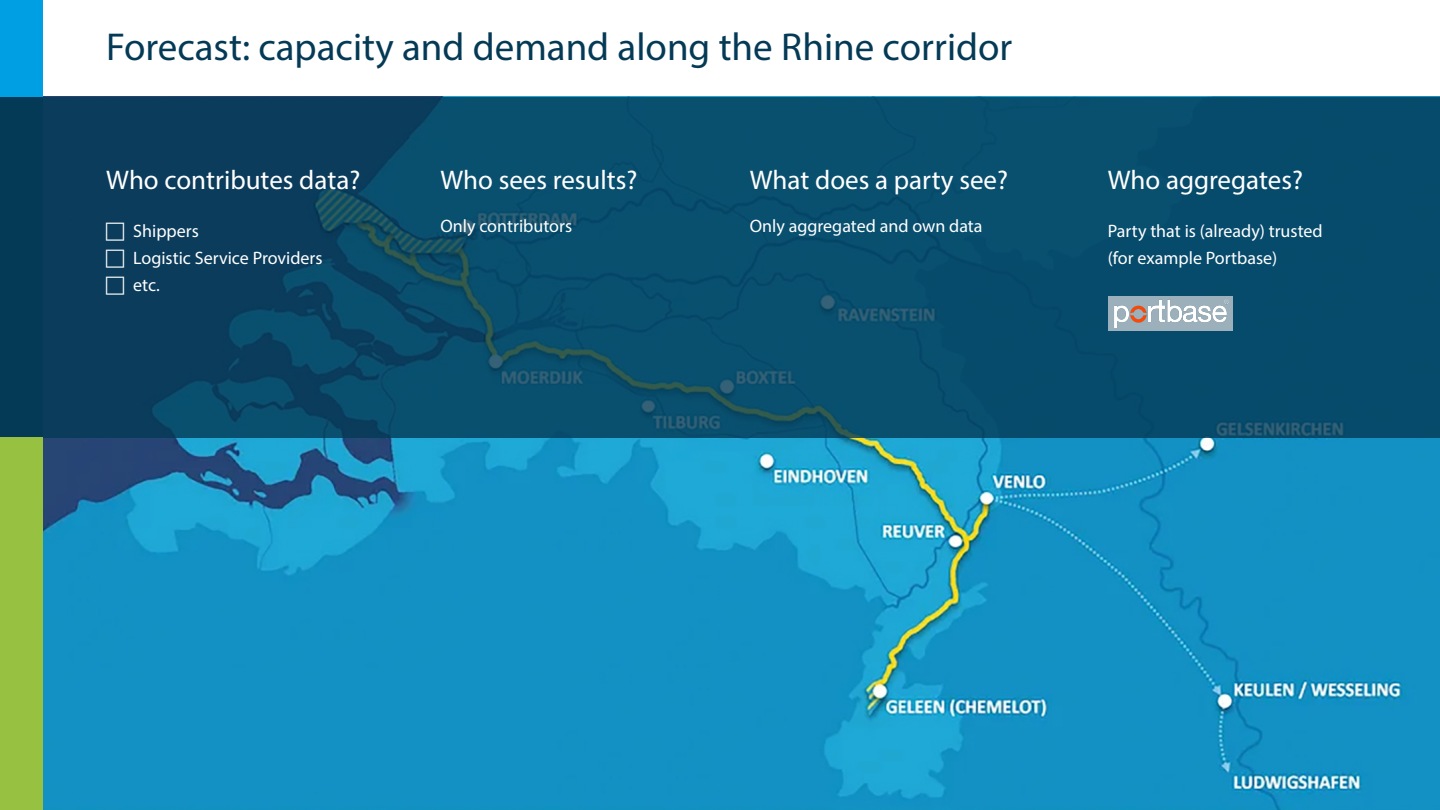
<style>
.page{position:relative;width:1440px;height:810px;background:#fff}
.page>*{position:absolute;margin:0;border:0;box-sizing:border-box;transform-origin:0 0}
.t1{font:39px "Myriad Pro";color:#043a56}
.t2{font:27px "Myriad Pro";color:#fff}
.t3{font:18px/27px "Myriad Pro";color:#fff}
</style>
<div class="page">
<img style="left:43px;top:97px;width:1397px;height:712px">
<div style="left:43px;top:98px;width:1397px;height:340px;background:linear-gradient(to right,#0c4362,#075171)"></div>
<div style="left:0;top:0;width:43px;height:98px;background:#009fe3"></div>
<div style="left:0;top:98px;width:43px;height:340px;background:#043a56"></div>
<div style="left:0;top:437px;width:43px;height:373px;background:#97c140"></div>
<div style="left:1108px;top:296px;width:125px;height:35px;background:#9bb0bb"></div>
<img style="left:1114px;top:299px;width:115px;height:29px">
<svg style="left:106px;top:223px;width:18px;height:18px"></svg>
<svg style="left:106px;top:250px;width:18px;height:18px"></svg>
<svg style="left:106px;top:277px;width:18px;height:18px"></svg>
<h1 class="t1" style="left:106px;top:23px;width:908px">Forecast: capacity and demand along the Rhine corridor</h1>
<h2 class="t2" style="left:106px;top:163px;width:256px">Who contributes data?</h2>
<p class="t3" style="left:133px;top:217px;width:191px">Shippers<br>Logistic Service Providers etc.</p>
<h2 class="t2" style="left:440px;top:163px;width:199px">Who sees results?</h2>
<p class="t3" style="left:440px;top:212px;width:133px">Only contributors</p>
<h2 class="t2" style="left:750px;top:163px;width:260px">What does a party see?</h2>
<p class="t3" style="left:750px;top:212px;width:234px">Only aggregated and own data</p>
<h2 class="t2" style="left:1108px;top:163px;width:197px">Who aggregates?</h2>
<p class="t3" style="left:1108px;top:217px;width:216px">Party that is (already) trusted (for example Portbase)</p>
</div>
